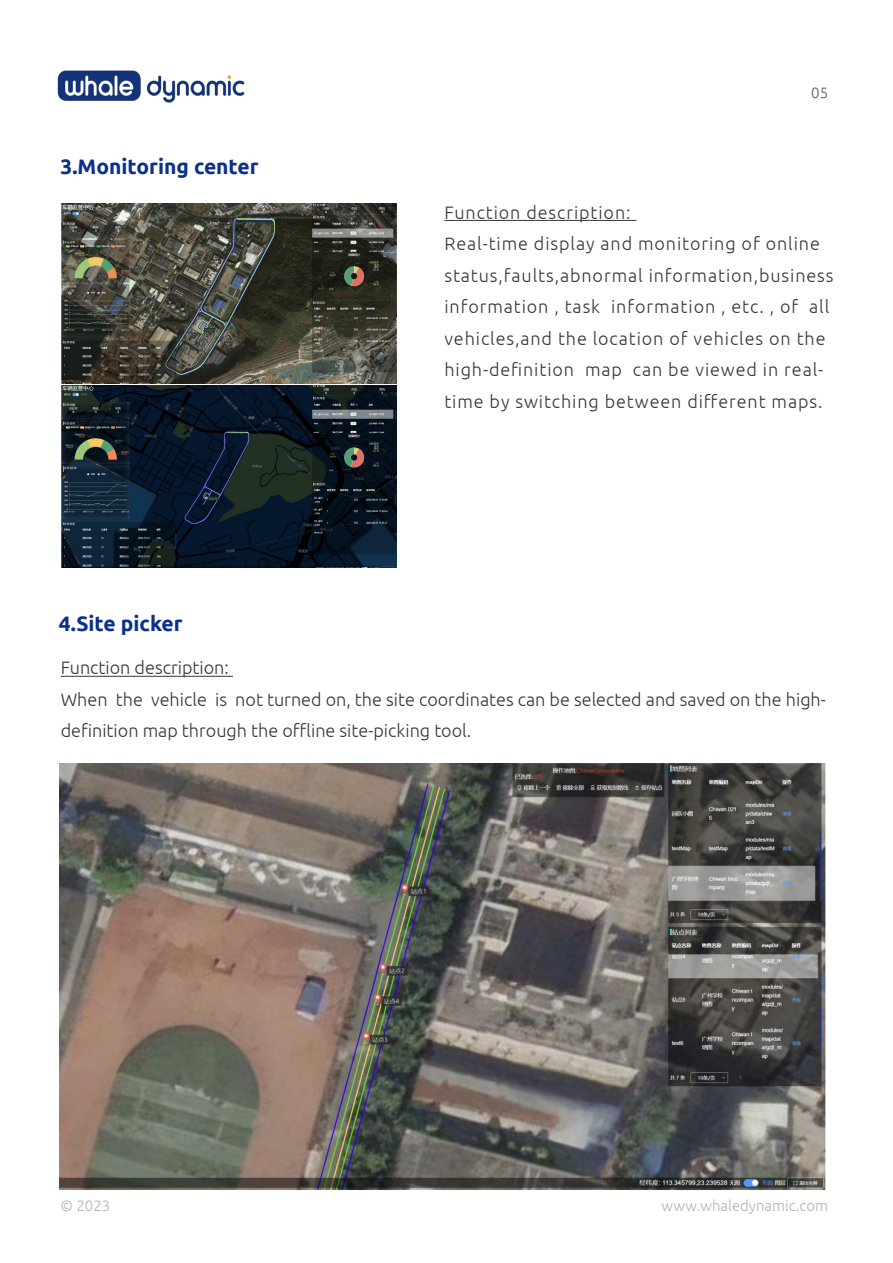
<style>
.page{position:relative;width:893px;height:1263px;background:#fff}
.page>*{position:absolute;margin:0;border:0;box-sizing:border-box;transform-origin:0 0}
.t1{font:700 21px "Ubuntu";color:#0b318d}
.t2{font:300 18px/31.5px "Ubuntu";letter-spacing:.05em;color:#373838}
.t3{font:300 18px/31.5px "Ubuntu";color:#373838}
.t4{font:300 15px "Ubuntu";color:#b3b3b4}
.t5{font:300 15px "Ubuntu";color:#585858}
</style>
<div class="page">
<img style="left:60px;top:763px;width:765px;height:427px">
<img style="left:57px;top:70px;width:188px;height:33px">
<hr style="left:444px;top:220px;width:192px;height:1px;background:#373838">
<hr style="left:61px;top:676px;width:172px;height:1px;background:#373838">
<img style="left:61px;top:203px;width:336px;height:364px">
<p class="t1" style="left:60px;top:154px;width:200px">3.Monitoring center</p>
<p class="t1" style="left:59px;top:611px;width:125px">4.Site picker</p>
<p class="t5" style="left:811px;top:84px;width:18px">05</p>
<p class="t2" style="left:444px;top:196px;width:391px">Function description:<br>Real-time display and monitoring of online status,faults,abnormal information,business information , task information , etc. , of all vehicles,and the location of vehicles on the high-definition map can be viewed in real&shy;time by switching between different maps.</p>
<p class="t3" style="left:61px;top:652px;width:767px">Function description:<br>When the vehicle is not turned on, the site coordinates can be selected and saved on the high&shy;definition map through the offline site-picking tool.</p>
<p class="t4" style="left:61px;top:1197px;width:51px">© 2023</p>
<p class="t4" style="left:662px;top:1197px;width:168px">www.whaledynamic.com</p>
</div>
